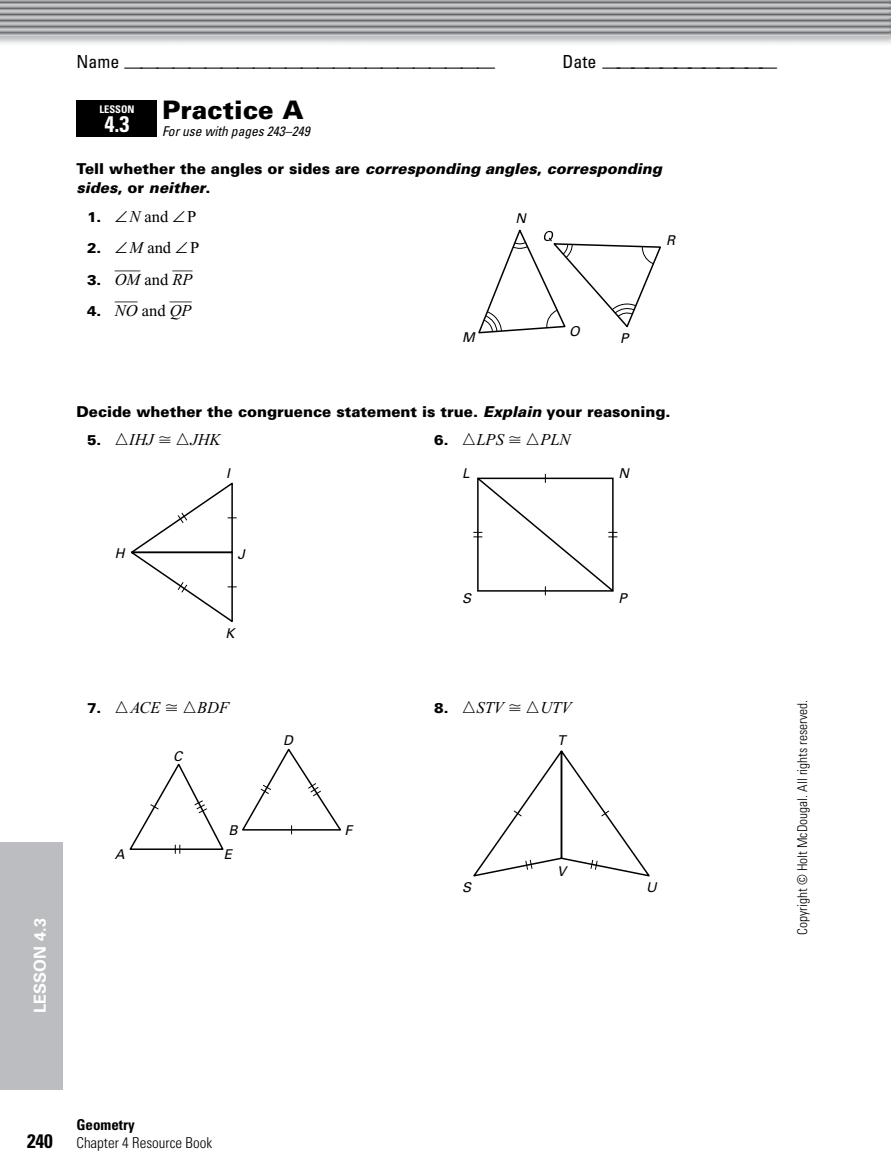
<style>
.page{position:relative;width:891px;height:1175px;background:#fff}
.page>*{position:absolute;margin:0;border:0;box-sizing:border-box;transform-origin:0 0}
.t1{font:900 25.5px "Univers";color:#000}
.t2{font:700 condensed 22.5px "Univers";color:#fff}
.t3{font:condensed 18px "Univers";color:#000}
.t4{font:italic 16.5px "Times";color:#000}
.t5{font:16.5px "Times";color:#000}
.t6{font:700 16.5px "Univers";letter-spacing:.005em;color:#fff}
.t7{font:italic 900 15px/19.5px "Univers";color:#000}
.t8{font:900 15px "Univers";color:#000}
.t9{font:300 condensed 15px/18px "Univers";color:#000}
.t10{font:300 condensed 13.5px "Univers";color:#000}
.t11{font:italic 13.5px "Univers";color:#000}
.t12{font:italic condensed 13.5px "Univers";color:#000}
.t13{font:700 condensed 10.5px "Univers";color:#fff}
.s1{font-style:normal}
.s2{font-family:"Univers";font-weight:900;font-size:14.25px}
.s3{font-style:italic}
.s4{font-family:"Univers";font-weight:900;font-style:normal;font-size:14.25px}
.s5{font-weight:700}
.s6{font-weight:700;font-size:19.5px}
</style>
<div class="page">
<svg style="left:478px;top:229px;width:183px;height:105px"></svg>
<svg style="left:131px;top:482px;width:106px;height:140px"></svg>
<svg style="left:473px;top:474px;width:144px;height:121px"></svg>
<svg style="left:129px;top:763px;width:95px;height:91px"></svg>
<svg style="left:242px;top:748px;width:99px;height:87px"></svg>
<svg style="left:473px;top:750px;width:177px;height:127px"></svg>
<div style="left:76px;top:100px;width:82px;height:36px;background:#000"></div>
<div style="left:0;top:842px;width:63px;height:247px;background:#bcbdc0"></div>
<svg style="left:0;top:0;width:891px;height:44px;background:#abacaf"></svg>
<p class="t6" style="left:30px;top:1013px;width:97px;rotate:-90deg">LESSON 4.3</p>
<p class="t3" style="left:76px;top:55px;width:420px">Name ———————————————————————</p>
<p class="t3" style="left:562px;top:55px;width:216px">D a t e ————————————</p>
<p class="t13" style="left:99px;top:103px;width:37px">LESSON</p>
<p class="t2" style="left:105px;top:111px;width:26px">4.3</p>
<p class="t1" style="left:162px;top:94px;width:143px">Practice A</p>
<p class="t12" style="left:162px;top:122px;width:149px">For use with pages 243–249</p>
<p class="t7" style="left:76px;top:159px;width:587px"><span class="s1">Tell whether the angles or sides are</span> corresponding angles<span class="s1">,</span> corresponding sides<span class="s1">, or</span> neither<span class="s1">.</span></p>
<p class="t5" style="left:87px;top:207px;width:111px"><span class="s2">1.</span> ∠ <span class="s3">N</span> and ∠ P</p>
<p class="t11" style="left:515px;top:210px;width:12px">N</p>
<p class="t5" style="left:87px;top:239px;width:114px"><span class="s2">2.</span> ∠ <span class="s3">M</span> and ∠ P</p>
<p class="t4" style="left:87px;top:270px;width:107px"><span class="s4">3.</span> OM <span class="s1">and</span> RP</p>
<p class="t4" style="left:87px;top:302px;width:106px"><span class="s4">4.</span> NO <span class="s1">and</span> QP</p>
<p class="t11" style="left:462px;top:329px;width:14px">M</p>
<p class="t11" style="left:569px;top:323px;width:12px">O</p>
<p class="t11" style="left:620px;top:330px;width:10px">P</p>
<p class="t11" style="left:666px;top:232px;width:11px">R</p>
<p class="t8" style="left:76px;top:402px;width:596px">Decide whether the congruence statement is true. <span class="s3">Explain</span> your reasoning.</p>
<p class="t4" style="left:87px;top:431px;width:68px"><span class="s4">5.</span> ■ IHJ</p>
<p class="t4" style="left:176px;top:431px;width:46px">■ JHK</p>
<p class="t4" style="left:434px;top:431px;width:71px"><span class="s4">6.</span> ■ LPS</p>
<p class="t4" style="left:526px;top:431px;width:46px">■ PLN</p>
<p class="t11" style="left:226px;top:465px;width:5px">I</p>
<p class="t11" style="left:462px;top:465px;width:9px">L</p>
<p class="t11" style="left:619px;top:465px;width:12px">N</p>
<p class="t11" style="left:115px;top:545px;width:11px">H</p>
<p class="t11" style="left:237px;top:546px;width:9px">J</p>
<p class="t11" style="left:225px;top:624px;width:11px">K</p>
<p class="t11" style="left:462px;top:590px;width:11px">S</p>
<p class="t4" style="left:87px;top:698px;width:75px"><span class="s4">7.</span> ■ ACE</p>
<p class="t4" style="left:183px;top:698px;width:48px">■ BDF</p>
<p class="t4" style="left:434px;top:698px;width:71px"><span class="s4">8.</span> ■ STV</p>
<p class="t4" style="left:526px;top:698px;width:47px">■ UTV</p>
<p class="t11" style="left:173px;top:748px;width:11px">C</p>
<p class="t11" style="left:283px;top:732px;width:11px">D</p>
<p class="t11" style="left:557px;top:732px;width:10px">T</p>
<p class="t11" style="left:229px;top:822px;width:11px">B</p>
<p class="t11" style="left:345px;top:822px;width:9px">F</p>
<p class="t11" style="left:115px;top:846px;width:11px">A</p>
<p class="t11" style="left:224px;top:846px;width:10px">E</p>
<p class="t11" style="left:557px;top:863px;width:11px">V</p>
<p class="t11" style="left:619px;top:590px;width:10px">P</p>
<p class="t11" style="left:462px;top:879px;width:11px">S</p>
<p class="t11" style="left:646px;top:879px;width:12px">U</p>
<p class="t10" style="left:794px;top:934px;width:236px;rotate:-90deg">Copyright © Holt McDougal. All rights reserved.</p>
<p class="t9" style="left:27px;top:1115px;width:187px;text-indent:50px"><span class="s5">Geometry<br></span><span class="s6">240</span> Chapter 4 Resource Book</p>
</div>
